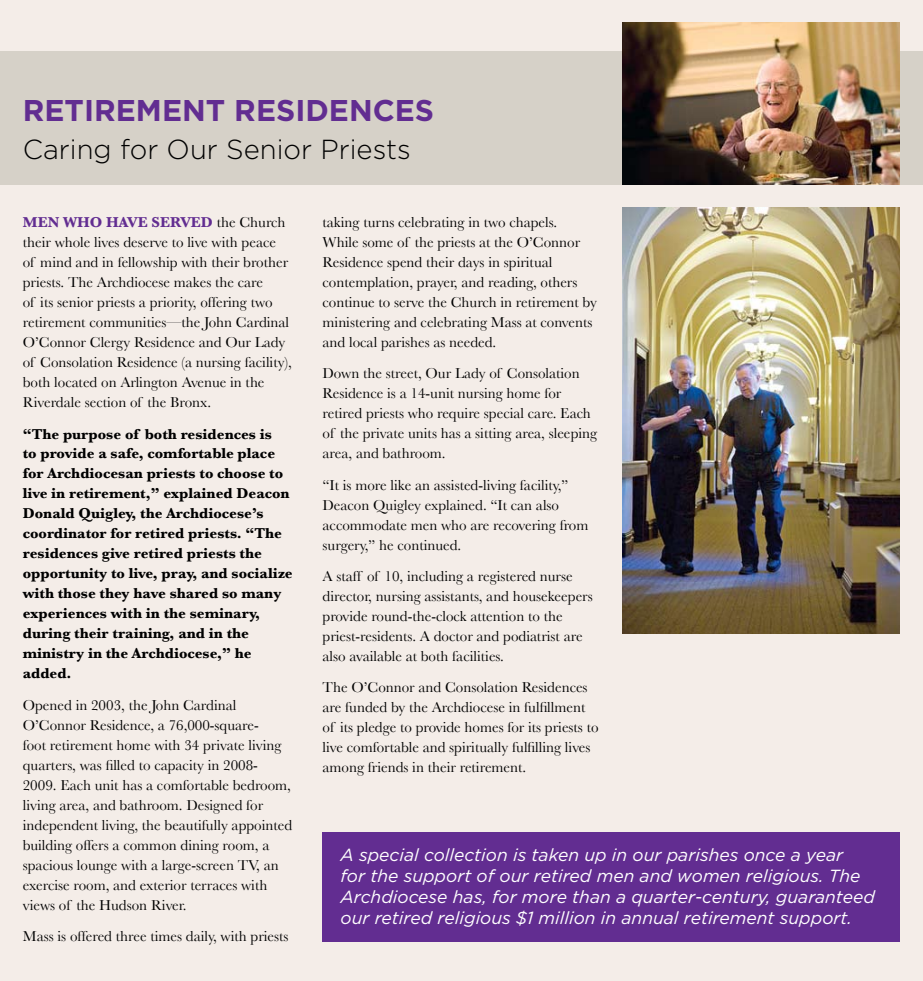
<style>
.page{position:relative;width:923px;height:981px;background:#fff}
.page>*{position:absolute;margin:0;border:0;box-sizing:border-box;transform-origin:0 0}
.t1{font:700 30px "Gotham";color:#622d91}
.t2{font:300 27.5px "Gotham";color:#000}
.t3{font:italic 17.5px/21px "Gotham";color:#fff}
.t4{font:15px/20px "Baskerville";color:#000}
.t5{font:700 15px/20px "Baskerville";color:#000}
.s1{font-weight:700;color:#622d91}
</style>
<div class="page">
<div style="left:1px;top:0;width:921px;height:980px;background:#f4ede8"></div>
<div style="left:1px;top:51px;width:921px;height:134px;background:#d6d1c8"></div>
<img style="left:622px;top:22px;width:277px;height:163px">
<img style="left:622px;top:207px;width:277px;height:426px">
<div style="left:322px;top:832px;width:577px;height:110px;background:#622d91"></div>
<h1 class="t1" style="left:23px;top:93px;width:413px">RETIREMENT RESIDENCES</h1>
<h2 class="t2" style="left:23px;top:134px;width:389px">Caring for Our Senior Priests</h2>
<p class="t4" style="left:23px;top:212px;width:270px"><span class="s1">Men who have served</span> the Church their whole lives deserve to live with peace<br>of mind and in fellowship with their brother priests. The Archdiocese makes the care<br>of its senior priests a priority, offering two retirement communities—the John Cardinal O’Connor Clergy Residence and Our Lady of Consolation Residence (a nursing facility), both located on Arlington Avenue in the Riverdale section of the Bronx.</p>
<p class="t5" style="left:23px;top:424px;width:271px">“The purpose of both residences is<br>to provide a safe, comfortable place for Archdiocesan priests to choose to live in retirement,” explained Deacon Donald Quigley, the Archdiocese’s coordinator for retired priests. “The residences give retired priests the opportunity to live, pray, and socialize with those they have shared so many experiences with in the seminary, during their training, and in the ministry in the Archdiocese,” he added.</p>
<p class="t4" style="left:23px;top:695px;width:271px">Opened in 2003, the John Cardinal O’Connor Residence, a 76,000-square-<br>foot retirement home with 34 private living quarters, was filled to capacity in 2008- 2009. Each unit has a comfortable bedroom, living area, and bathroom. Designed for independent living, the beautifully appointed building offers a common dining room, a spacious lounge with a large-screen TV, an exercise room, and exterior terraces with views of the Hudson River.</p>
<p class="t4" style="left:23px;top:926px;width:267px">Mass is offered three times daily, with priests</p>
<p class="t4" style="left:322px;top:212px;width:276px">taking turns celebrating in two chapels.<br>While some of the priests at the O’Connor Residence spend their days in spiritual contemplation, prayer, and reading, others continue to serve the Church in retirement by ministering and celebrating Mass at convents and local parishes as needed.</p>
<p class="t4" style="left:322px;top:363px;width:276px">Down the street, Our Lady of Consolation Residence is a 14-unit nursing home for retired priests who require special care. Each of the private units has a sitting area, sleeping area, and bathroom.</p>
<p class="t4" style="left:322px;top:475px;width:267px">“It is more like an assisted-living facility,” Deacon Quigley explained. “It can also accommodate men who are recovering from surgery,” he continued.</p>
<p class="t4" style="left:322px;top:566px;width:272px">A staff of 10, including a registered nurse director, nursing assistants, and housekeepers provide round-the-clock attention to the priest-residents. A doctor and podiatrist are also available at both facilities.</p>
<p class="t4" style="left:322px;top:677px;width:277px">The O’Connor and Consolation Residences are funded by the Archdiocese in fulfillment of its pledge to provide homes for its priests to live comfortable and spiritually fulfilling lives among friends in their retirement.</p>
<p class="t3" style="left:340px;top:845px;width:536px">A special collection is taken up in our parishes once a year<br>for the support of our retired men and women religious. The Archdiocese has, for more than a quarter-century, guaranteed our retired religious $1 million in annual retirement support.</p>
</div>
